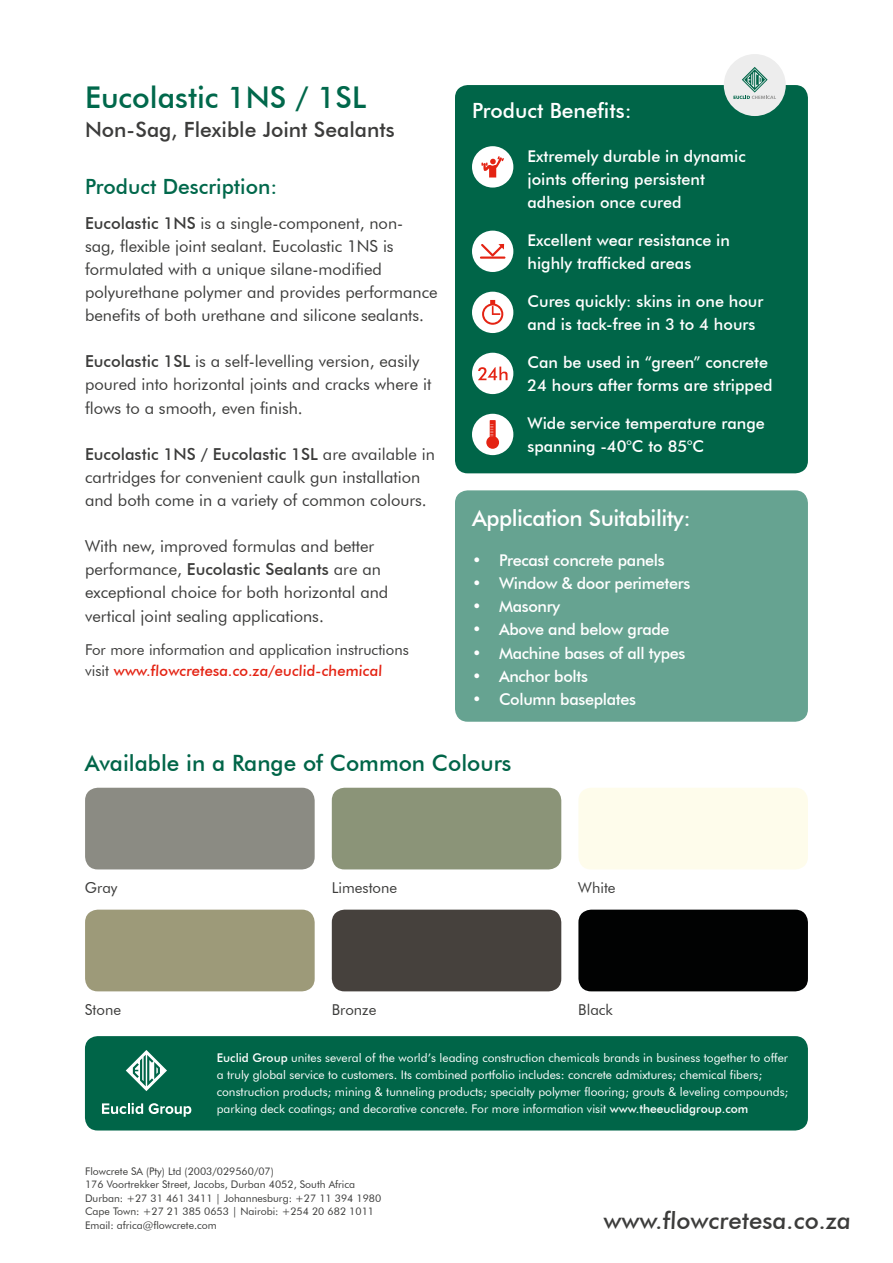
<style>
.page{position:relative;width:893px;height:1263px;background:#fff}
.page>*{position:absolute;margin:0;border:0;box-sizing:border-box;transform-origin:0 0}
.t1{font:500 30px "Futura BT";color:#00684b}
.t2{font:500 24px "Futura BT";color:#3c3c3b}
.t3{font:500 22.5px "Futura BT";color:#006548}
.t4{font:500 22.5px "Futura BT";letter-spacing:-.02em;color:#fff}
.t5{font:500 21px "Futura BT";color:#3c3c3b}
.t6{font:500 21px "Futura BT";color:#00684b}
.t7{font:500 21px "Futura BT";color:#fff}
.t8{font:16.5px/23.1px "Futura BT";color:#3c3c3b}
.t9{font:500 16.2px/23px "Futura BT";color:#fff}
.t10{font:500 16.2px "Futura BT";letter-spacing:-.02em;color:#fff}
.t11{font:15px/21px "Futura BT";color:#3c3c3b}
.t12{font:12px/16.8px "Futura BT";color:#fff}
.t13{font:10.5px/13.5px "Futura BT";color:#3c3c3b}
.s1{font-weight:500}
.s2{font-weight:500;color:#e42313}
</style>
<div class="page">
<div style="left:85px;top:1036px;width:723px;height:94px;background:#006548;border-radius:13px"></div>
<svg style="left:126px;top:1050px;width:41px;height:41px"></svg>
<svg style="left:102px;top:1103px;width:41px;height:11px"></svg>
<svg style="left:149px;top:1103px;width:42px;height:14px"></svg>
<div style="left:455px;top:85px;width:353px;height:388px;background:#006548;border-radius:13px"></div>
<div style="left:472px;top:146px;width:41px;height:42px;background:#fff;border-radius:50%"></div>
<svg style="left:481px;top:156px;width:23px;height:21px"></svg>
<div style="left:472px;top:231px;width:41px;height:41px;background:#fff;border-radius:50%"></div>
<hr style="left:480px;top:256px;width:25px;height:3px;background:#e42313">
<svg style="left:481px;top:244px;width:23px;height:12px"></svg>
<div style="left:472px;top:292px;width:41px;height:41px;background:#fff;border-radius:50%"></div>
<svg style="left:482px;top:300px;width:21px;height:25px"></svg>
<div style="left:472px;top:353px;width:41px;height:41px;background:#fff;border-radius:50%"></div>
<svg style="left:478px;top:367px;width:29px;height:13px"></svg>
<div style="left:472px;top:414px;width:41px;height:41px;background:#fff;border-radius:50%"></div>
<svg style="left:486px;top:420px;width:13px;height:29px"></svg>
<div style="left:455px;top:490px;width:353px;height:232px;background:#66a391;border-radius:13px"></div>
<div style="left:724px;top:54px;width:62px;height:62px;background:#ededed;border-radius:50%"></div>
<svg style="left:733px;top:67px;width:43px;height:32px"></svg>
<div style="left:85px;top:788px;width:230px;height:81px;background:#8b8b83;border-radius:13px"></div>
<div style="left:578px;top:788px;width:230px;height:81px;background:#fefceb;border-radius:13px"></div>
<div style="left:332px;top:788px;width:229px;height:81px;background:#8b9478;border-radius:13px"></div>
<div style="left:85px;top:910px;width:230px;height:81px;background:#9d9a79;border-radius:13px"></div>
<div style="left:578px;top:910px;width:230px;height:81px;background:#010202;border-radius:13px"></div>
<div style="left:332px;top:910px;width:229px;height:81px;background:#46413d;border-radius:13px"></div>
<h1 class="t1" style="left:85px;top:79px;width:283px">Eucolastic 1NS / 1SL</h1>
<p class="t5" style="left:85px;top:117px;width:311px">Non-Sag, Flexible Joint Sealants</p>
<p class="t6" style="left:85px;top:173px;width:194px">Product Description:</p>
<p class="t8" style="left:85px;top:211px;width:354px"><span class="s1">Eucolastic 1NS</span> is a single-component, non-<br>sag, flexible joint sealant. Eucolastic 1NS is formulated with a unique silane-modified polyurethane polymer and provides performance benefits of both urethane and silicone sealants.</p>
<p class="t8" style="left:85px;top:350px;width:348px"><span class="s1">Eucolastic 1SL</span> is a self-levelling version, easily poured into horizontal joints and cracks where it flows to a smooth, even finish.</p>
<p class="t8" style="left:85px;top:442px;width:351px"><span class="s1">Eucolastic 1NS / Eucolastic 1SL</span> are available in cartridges for convenient caulk gun installation and both come in a variety of common colours.</p>
<p class="t8" style="left:85px;top:535px;width:305px">With new, improved formulas and better performance, <span class="s1">Eucolastic Sealants</span> are an exceptional choice for both horizontal and vertical joint sealing applications.</p>
<p class="t11" style="left:85px;top:638px;width:325px">For more information and application instructions visit <span class="s2">www.flowcretesa.co.za/euclid-chemical</span></p>
<p class="t7" style="left:472px;top:98px;width:161px">Product Benefits:</p>
<p class="t9" style="left:527px;top:144px;width:220px">Extremely durable in dynamic joints offering persistent adhesion once cured</p>
<p class="t9" style="left:527px;top:229px;width:204px">Excellent wear resistance in highly trafficked areas</p>
<p class="t9" style="left:527px;top:290px;width:237px">Cures quickly: skins in one hour and is tack-free in 3 to 4 hours</p>
<p class="t9" style="left:527px;top:351px;width:246px">Can be used in “green” concrete<br>24 hours after forms are stripped</p>
<p class="t9" style="left:527px;top:412px;width:239px">Wide service temperature range spanning -40°C to 85°C</p>
<h3 class="t4" style="left:472px;top:504px;width:220px">Application Suitability:</h3>
<p class="t10" style="left:472px;top:550px;width:194px">• Precast concrete panels</p>
<p class="t10" style="left:472px;top:574px;width:220px">• Window &amp; door perimeters</p>
<p class="t10" style="left:472px;top:597px;width:90px">• Masonry</p>
<p class="t10" style="left:472px;top:620px;width:199px">• Above and below grade</p>
<p class="t10" style="left:472px;top:643px;width:215px">• Machine bases of all types</p>
<p class="t10" style="left:472px;top:666px;width:117px">• Anchor bolts</p>
<p class="t10" style="left:472px;top:689px;width:166px">• Column baseplates</p>
<h3 class="t3" style="left:85px;top:749px;width:428px">Available in a Range of Common Colours</h3>
<p class="t11" style="left:85px;top:877px;width:34px">Gray</p>
<p class="t11" style="left:332px;top:877px;width:67px">Limestone</p>
<p class="t11" style="left:578px;top:877px;width:39px">White</p>
<p class="t11" style="left:85px;top:998px;width:38px">Stone</p>
<p class="t11" style="left:332px;top:998px;width:46px">Bronze</p>
<p class="t11" style="left:578px;top:998px;width:36px">Black</p>
<p class="t12" style="left:217px;top:1049px;width:573px"><span class="s1">Euclid Group</span> unites several of the world’s leading construction chemicals brands in business together to offer a truly global service to customers. Its combined portfolio includes: concrete admixtures; chemical fibers; construction products; mining &amp; tunneling products; specialty polymer flooring; grouts &amp; leveling compounds; parking deck coatings; and decorative concrete. For more information visit <span class="s1">www.theeuclidgroup.com</span></p>
<p class="t13" style="left:85px;top:1164px;width:298px">Flowcrete SA (Pty) Ltd (2003/029560/07)<br>176 Voortrekker Street, Jacobs, Durban 4052, South Africa Durban: +27 31 461 3411 | Johannesburg: +27 11 394 1980<br>Cape Town: +27 21 385 0653 | Nairobi: +254 20 682 1011<br>Email: africa@flowcrete.com</p>
<h2 class="t2" style="left:603px;top:1206px;width:250px">www.flowcretesa.co.za</h2>
</div>
